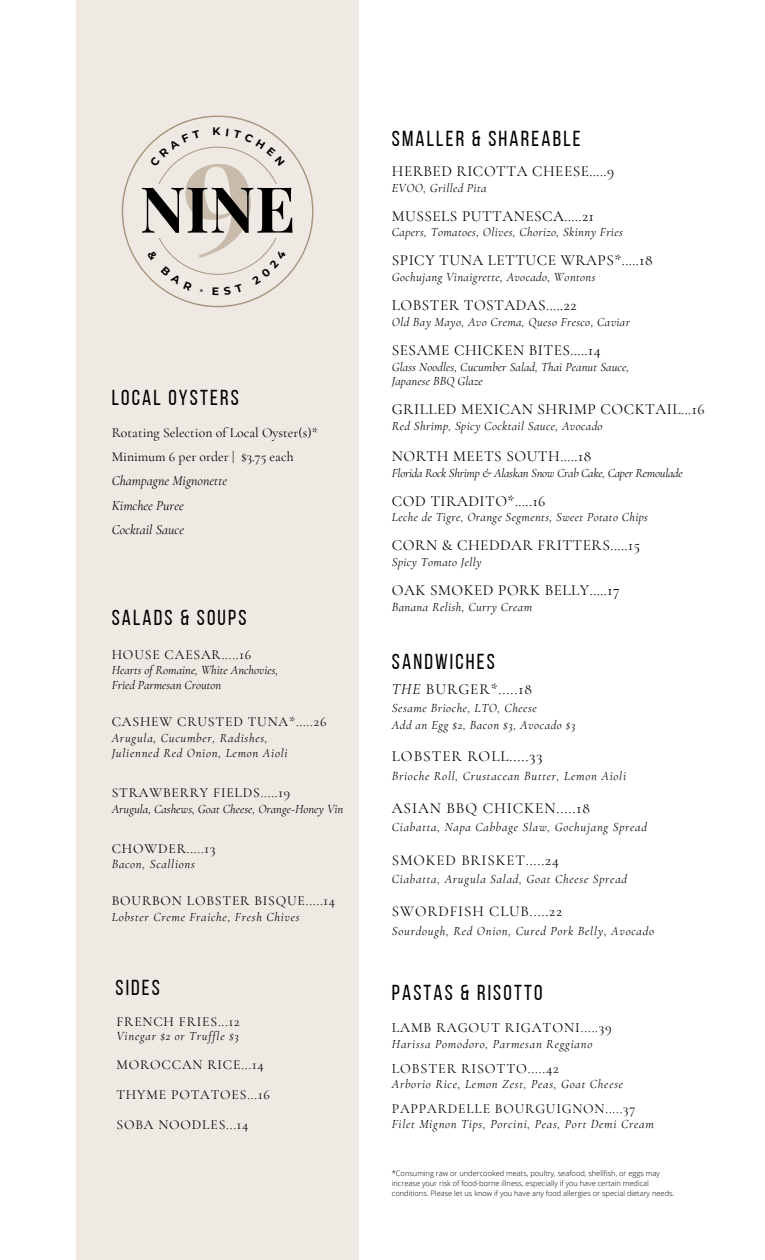
<style>
.page{position:relative;width:765px;height:1260px;background:#fff}
.page>*{position:absolute;margin:0;border:0;box-sizing:border-box;transform-origin:0 0}
.t1{font:700 63.38px "Playfair Display";color:#000}
.t2{font:21.62px "Bebas Neue";letter-spacing:.1em;color:#000}
.t3{font:15.38px "Cormorant Garamond";letter-spacing:.035em;color:#000}
.t4{font:15.38px "Cormorant Garamond";letter-spacing:.06em;color:#000}
.t5{font:15px "Cormorant Garamond";letter-spacing:.06em;color:#000}
.t6{font:14.12px "Cormorant Garamond";letter-spacing:.06em;color:#000}
.t7{font:13.75px/30px "Cormorant Garamond";letter-spacing:.06em;color:#000}
.t8{font:13.75px/24.4px "Cormorant Garamond";color:#000}
.t9{font:italic 12.5px/15.1px "Cormorant Garamond";letter-spacing:.06em;color:#000}
.t10{font:italic 12.5px/16.6px "Cormorant Garamond";letter-spacing:.035em;color:#000}
.t11{font:italic 12.5px/15.1px "Cormorant Garamond";color:#000}
.t12{font:italic 12.5px/14.9px "Cormorant Garamond";letter-spacing:.01em;color:#000}
.t13{font:italic 12.5px "Cormorant Garamond";letter-spacing:-.02em;color:#000}
.t14{font:300 7.5px/10px "Open Sans";color:#000}
.s1{font-style:italic}
</style>
<div class="page">
<div style="left:76px;top:0;width:283px;height:1260px;background:#eee9e3"></div>
<svg style="left:122px;top:116px;width:191px;height:191px"></svg>
<h1 class="t1" style="left:140px;top:164px;width:157px">NINE</h1>
<p class="t2" style="left:112px;top:389px;width:128px">LOCAL OYSTERS</p>
<p class="t8" style="left:112px;top:420px;width:208px">Rotating Selection of Local Oyster(s)*<br>Minimum 6 per order | $3.75 each<br><span class="s1">Champagne Mignonette<br>Kimchee Puree<br>Cocktail Sauce</span></p>
<p class="t2" style="left:112px;top:609px;width:136px">SALADS &amp; SOUPS</p>
<p class="t7" style="left:112px;top:639px;width:141px">HOUSE CAESAR.....16</p>
<p class="t11" style="left:112px;top:663px;width:168px">Hearts of Romaine, White Anchovies,<br>Fried Parmesan Crouton</p>
<p class="t7" style="left:112px;top:707px;width:216px">CASHEW CRUSTED TUNA*.....26</p>
<p class="t9" style="left:112px;top:730px;width:177px">Arugula, Cucumber, Radishes,<br>Julienned Red Onion, Lemon Aioli</p>
<p class="t7" style="left:112px;top:778px;width:180px">STRAWBERRY FIELDS.....19</p>
<p class="t11" style="left:112px;top:801px;width:233px">Arugula, Cashews, Goat Cheese, Orange-Honey Vin</p>
<p class="t7" style="left:112px;top:833px;width:105px">CHOWDER.....13</p>
<p class="t9" style="left:112px;top:857px;width:85px">Bacon, Scallions</p>
<p class="t7" style="left:112px;top:886px;width:225px">BOURBON LOBSTER BISQUE.....14</p>
<p class="t9" style="left:112px;top:909px;width:189px">Lobster Creme Fraiche, Fresh Chives</p>
<p class="t2" style="left:115px;top:978px;width:46px">SIDES</p>
<p class="t7" style="left:116px;top:1007px;width:125px">FRENCH FRIES...12</p>
<p class="t9" style="left:116px;top:1029px;width:124px">Vinegar $2 or Truffle $3</p>
<p class="t7" style="left:116px;top:1050px;width:155px">MOROCCAN RICE...14<br>THYME POTATOES...16<br>SOBA NOODLES...14</p>
<p class="t2" style="left:392px;top:130px;width:190px">SMALLER &amp; SHAREABLE</p>
<p class="t3" style="left:392px;top:162px;width:224px">HERBED RICOTTA CHEESE.....9</p>
<p class="t10" style="left:392px;top:179px;width:96px">EVOO, Grilled Pita</p>
<p class="t3" style="left:392px;top:206px;width:204px">MUSSELS PUTTANESCA.....21</p>
<p class="t10" style="left:392px;top:224px;width:233px">Capers, Tomatoes, Olives, Chorizo, Skinny Fries</p>
<p class="t3" style="left:392px;top:251px;width:262px">SPICY TUNA LETTUCE WRAPS*.....18</p>
<p class="t10" style="left:392px;top:269px;width:205px">Gochujang Vinaigrette, Avocado, Wontons</p>
<p class="t3" style="left:392px;top:296px;width:186px">LOBSTER TOSTADAS.....22</p>
<p class="t10" style="left:392px;top:314px;width:240px">Old Bay Mayo, Avo Crema, Queso Fresco, Caviar</p>
<p class="t3" style="left:392px;top:341px;width:210px">SESAME CHICKEN BITES.....14</p>
<p class="t12" style="left:392px;top:359px;width:239px">Glass Noodles, Cucumber Salad, Thai Peanut Sauce,<br>Japanese BBQ Glaze</p>
<p class="t3" style="left:392px;top:400px;width:314px">GRILLED MEXICAN SHRIMP COCKTAIL...16</p>
<p class="t10" style="left:392px;top:418px;width:212px">Red Shrimp, Spicy Cocktail Sauce, Avocado</p>
<p class="t3" style="left:392px;top:447px;width:201px">NORTH MEETS SOUTH.....18</p>
<p class="t13" style="left:392px;top:465px;width:293px">Florida Rock Shrimp &amp; Alaskan Snow Crab Cake, Caper Remoulade</p>
<p class="t3" style="left:392px;top:491px;width:155px">COD TIRADITO*.....16</p>
<p class="t10" style="left:392px;top:509px;width:258px">Leche de Tigre, Orange Segments, Sweet Potato Chips</p>
<p class="t3" style="left:392px;top:536px;width:250px">CORN &amp; CHEDDAR FRITTERS.....15</p>
<p class="t10" style="left:392px;top:554px;width:91px">Spicy Tomato Jelly</p>
<p class="t3" style="left:392px;top:581px;width:229px">OAK SMOKED PORK BELLY.....17</p>
<p class="t10" style="left:392px;top:599px;width:142px">Banana Relish, Curry Cream</p>
<h2 class="t2" style="left:392px;top:653px;width:104px">SANDWICHES</h2>
<p class="t4" style="left:392px;top:680px;width:142px"><span class="s1">THE</span> BURGER*.....18</p>
<p class="t10" style="left:392px;top:700px;width:185px">Sesame Brioche, LTO, Cheese<br>Add an Egg $2, Bacon $3, Avocado $3</p>
<p class="t4" style="left:392px;top:747px;width:152px">LOBSTER ROLL.....33</p>
<p class="t9" style="left:392px;top:768px;width:236px">Brioche Roll, Crustacean Butter, Lemon Aioli</p>
<p class="t4" style="left:392px;top:799px;width:200px">ASIAN BBQ CHICKEN.....18</p>
<p class="t9" style="left:392px;top:820px;width:257px">Ciabatta, Napa Cabbage Slaw, Gochujang Spread</p>
<p class="t5" style="left:392px;top:851px;width:169px">SMOKED BRISKET.....24</p>
<p class="t9" style="left:392px;top:872px;width:237px">Ciabatta, Arugula Salad, Goat Cheese Spread</p>
<p class="t5" style="left:392px;top:903px;width:172px">SWORDFISH CLUB.....22</p>
<p class="t9" style="left:392px;top:923px;width:264px">Sourdough, Red Onion, Cured Pork Belly, Avocado</p>
<p class="t2" style="left:392px;top:984px;width:152px">PASTAS &amp; RISOTTO</p>
<p class="t6" style="left:392px;top:1019px;width:222px">LAMB RAGOUT RIGATONI.....39</p>
<p class="t9" style="left:392px;top:1036px;width:202px">Harissa Pomodoro, Parmesan Reggiano</p>
<p class="t6" style="left:392px;top:1060px;width:169px">LOBSTER RISOTTO.....42</p>
<p class="t9" style="left:392px;top:1077px;width:233px">Arborio Rice, Lemon Zest, Peas, Goat Cheese</p>
<p class="t7" style="left:392px;top:1093px;width:245px">PAPPARDELLE BOURGUIGNON.....37</p>
<p class="t9" style="left:392px;top:1117px;width:263px">Filet Mignon Tips, Porcini, Peas, Port Demi Cream</p>
<p class="t14" style="left:392px;top:1168px;width:284px">*Consuming raw or undercooked meats, poultry, seafood, shellfish, or eggs may increase your risk of food-borne illness, especially if you have certain medical conditions. Please let us know if you have any food allergies or special dietary needs.</p>
</div>
